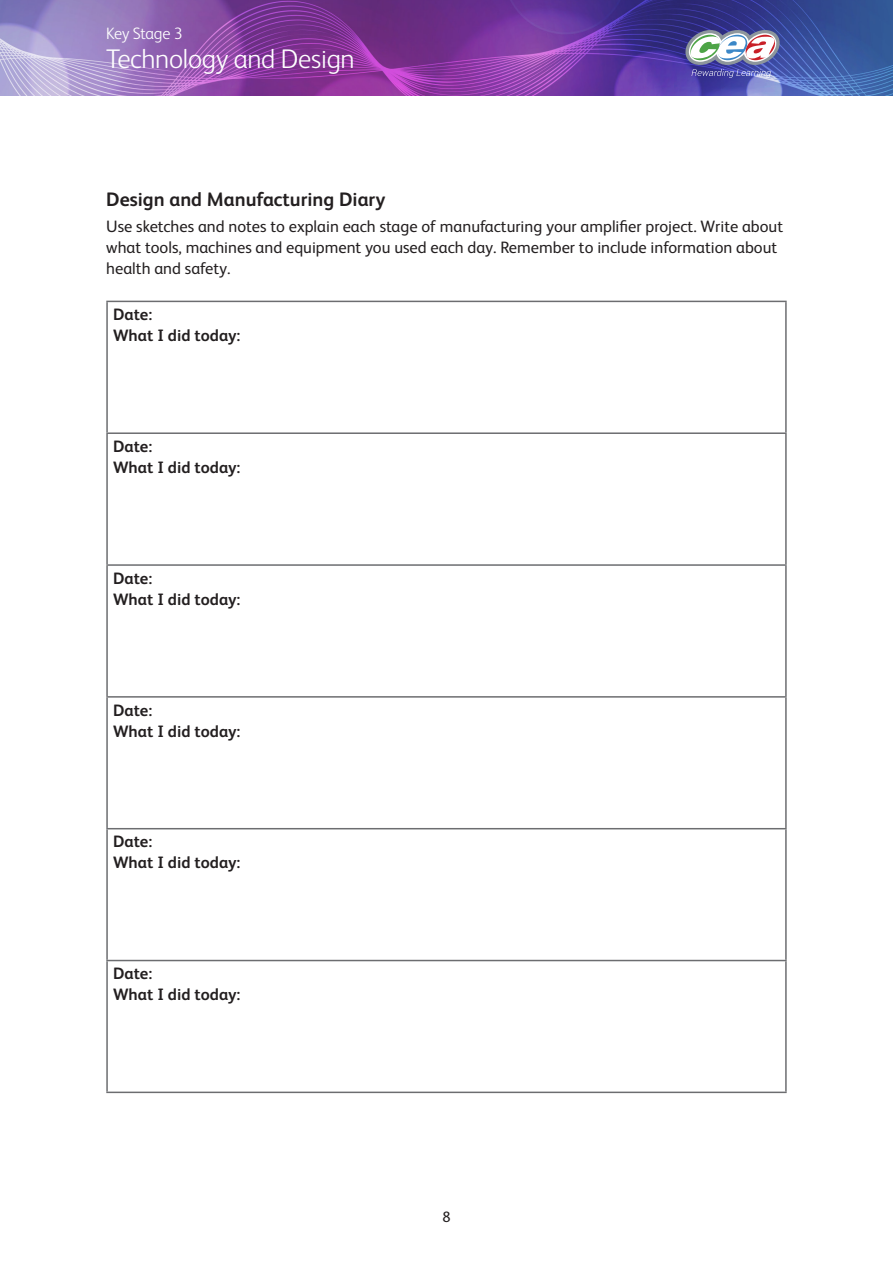
<style>
.page{position:relative;width:893px;height:1263px;background:#fff}
.page>*{position:absolute;margin:0;border:0;box-sizing:border-box;transform-origin:0 0}
.t1{font:300 27px "FS Albert";letter-spacing:-.01em;color:#fff}
.Bold_Heading{font:700 19.5px "FS Albert";color:#231f20}
.t2{font:16.5px/21px "FS Albert";color:#231f20}
.t3{font:700 16.5px "FS Albert";color:#231f20}
.t4{font:300 16.5px "FS Albert";letter-spacing:-.02em;color:#fff}
.t5{font:15px "FS Albert";color:#231f20}
</style>
<div class="page">
<img style="left:0;top:0;width:893px;height:96px">
<img style="left:683px;top:30px;width:99px;height:48px">
<hr style="left:106px;top:301px;width:681px;height:1px;background:#6c6d70">
<hr style="left:106px;top:302px;width:2px;height:130px;background:#6c6d70">
<hr style="left:785px;top:302px;width:2px;height:130px;background:#6c6d70">
<hr style="left:106px;top:432px;width:681px;height:2px;background:#6c6d70">
<hr style="left:106px;top:434px;width:2px;height:130px;background:#6c6d70">
<hr style="left:785px;top:434px;width:2px;height:130px;background:#6c6d70">
<hr style="left:106px;top:564px;width:681px;height:2px;background:#6c6d70">
<hr style="left:106px;top:566px;width:2px;height:130px;background:#6c6d70">
<hr style="left:785px;top:566px;width:2px;height:130px;background:#6c6d70">
<hr style="left:106px;top:696px;width:681px;height:2px;background:#6c6d70">
<hr style="left:106px;top:698px;width:2px;height:130px;background:#6c6d70">
<hr style="left:785px;top:698px;width:2px;height:130px;background:#6c6d70">
<hr style="left:106px;top:828px;width:681px;height:1px;background:#6c6d70">
<hr style="left:106px;top:829px;width:2px;height:131px;background:#6c6d70">
<hr style="left:785px;top:829px;width:2px;height:131px;background:#6c6d70">
<hr style="left:106px;top:960px;width:681px;height:1px;background:#6c6d70">
<hr style="left:106px;top:961px;width:2px;height:130px;background:#6c6d70">
<hr style="left:785px;top:961px;width:2px;height:130px;background:#6c6d70">
<hr style="left:106px;top:1091px;width:681px;height:2px;background:#6c6d70">
<p class="t4" style="left:106px;top:23px;width:78px">Key Stage 3</p>
<h1 class="t1" style="left:106px;top:41px;width:250px">Technology and Design</h1>
<p class="Bold_Heading" style="left:106px;top:186px;width:281px">Design and Manufacturing Diary</p>
<p class="t2" style="left:106px;top:215px;width:678px">Use sketches and notes to explain each stage of manufacturing your amplifier project. Write about what tools, machines and equipment you used each day. Remember to include information about health and safety.</p>
<p class="t3" style="left:113px;top:303px;width:41px">Date:</p>
<p class="t3" style="left:113px;top:324px;width:129px">What I did today:</p>
<p class="t3" style="left:113px;top:435px;width:41px">Date:</p>
<p class="t3" style="left:113px;top:456px;width:129px">What I did today:</p>
<p class="t3" style="left:113px;top:567px;width:41px">Date:</p>
<p class="t3" style="left:113px;top:588px;width:129px">What I did today:</p>
<p class="t3" style="left:113px;top:699px;width:41px">Date:</p>
<p class="t3" style="left:113px;top:720px;width:129px">What I did today:</p>
<p class="t3" style="left:113px;top:830px;width:41px">Date:</p>
<p class="t3" style="left:113px;top:851px;width:129px">What I did today:</p>
<p class="t3" style="left:113px;top:962px;width:41px">Date:</p>
<p class="t3" style="left:113px;top:983px;width:129px">What I did today:</p>
<p class="t5" style="left:442px;top:1207px;width:10px">8</p>
</div>
